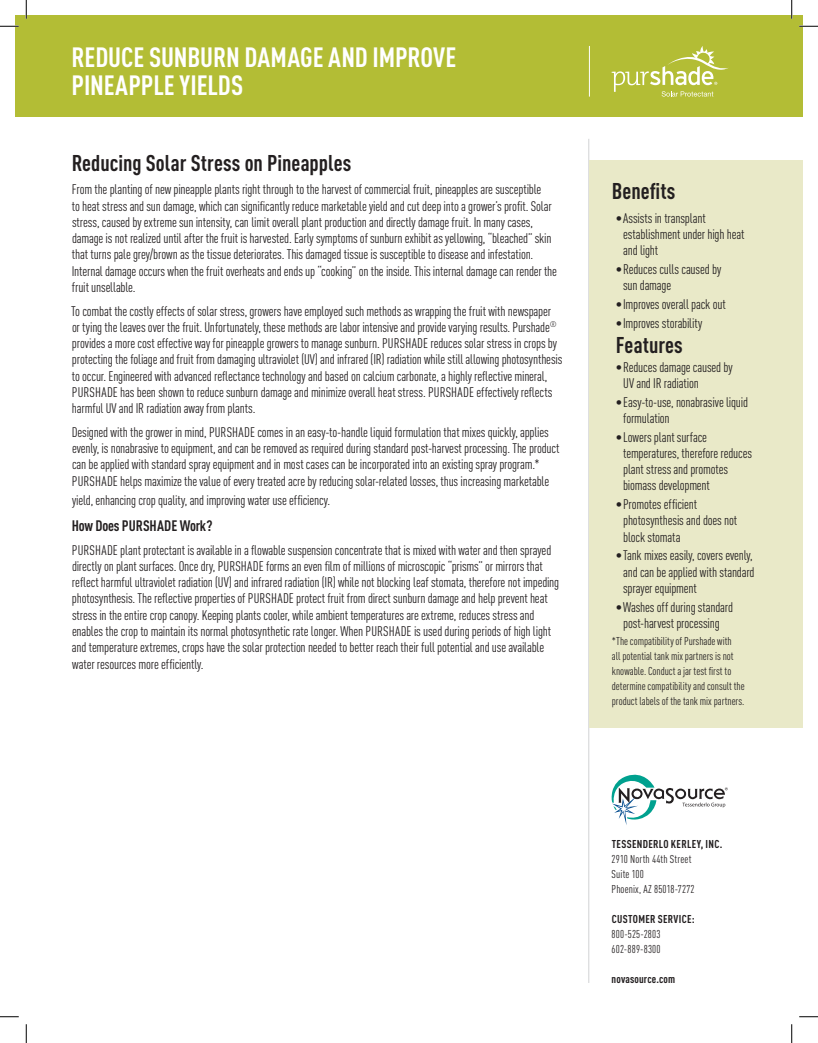
<style>
.page{position:relative;width:818px;height:1043px;background:#fff}
.page>*{position:absolute;margin:0;border:0;box-sizing:border-box;transform-origin:0 0}
._2021_Title{font:700 condensed 27.5px/27.5px "DIN Pro";letter-spacing:-.005em;color:#fff}
._2021_Headline{font:700 condensed 22.5px "DIN Pro";color:#231f20}
._2021_bullets{font:700 condensed 22.5px "DIN Pro";letter-spacing:.005em;color:#231f20}
._2021_Body{font:700 condensed 15px "DIN Pro";letter-spacing:-.01em;color:#231f20}
._2021_Body-2{font:condensed 13.75px/16.2px "DIN Pro";letter-spacing:-.01em;color:#231f20}
._2021_bullets-2{font:condensed 13.75px/16.2px "DIN Pro";letter-spacing:-.01em;color:#231f20}
._2021_Photo_caption{font:condensed 11.25px/15px "DIN Pro";color:#231f20}
.t1{font:700 condensed 11.25px "DIN Pro";letter-spacing:.025em;color:#231f20}
</style>
<div class="page">
<div style="left:15px;top:15px;width:787px;height:101px;background:#b3bd35"></div>
<hr style="left:589px;top:46px;width:1px;height:51px;background:#fff">
<svg style="left:611px;top:774px;width:116px;height:51px"></svg>
<svg style="left:611px;top:46px;width:117px;height:51px"></svg>
<hr style="left:588px;top:139px;width:1px;height:843px;background:#d1d3d4">
<div style="left:589px;top:160px;width:213px;height:568px;background:#e9e9c8"></div>
<svg style="left:0;top:25px;width:19px;height:2px"></svg>
<svg style="left:799px;top:25px;width:19px;height:2px"></svg>
<svg style="left:0;top:1016px;width:19px;height:1px"></svg>
<svg style="left:799px;top:1016px;width:19px;height:1px"></svg>
<svg style="left:25px;top:0;width:2px;height:19px"></svg>
<svg style="left:25px;top:1024px;width:2px;height:18px"></svg>
<svg style="left:791px;top:0;width:1px;height:19px"></svg>
<svg style="left:791px;top:1024px;width:1px;height:18px"></svg>
<p class="_2021_Title" style="left:72px;top:41px;width:386px">REDUCE SUNBURN DAMAGE AND IMPROVE<br>PINEAPPLE YIELDS</p>
<p class="_2021_Headline" style="left:72px;top:146px;width:281px">Reducing Solar Stress on Pineapples</p>
<p class="_2021_Body-2" style="left:72px;top:180px;width:486px">From the planting of new pineapple plants right through to the harvest of commercial fruit, pineapples are susceptible<br>to heat stress and sun damage, which can significantly reduce marketable yield and cut deep into a grower’s profit. Solar stress, caused by extreme sun intensity, can limit overall plant production and directly damage fruit. In many cases, damage is not realized until after the fruit is harvested. Early symptoms of sunburn exhibit as yellowing, “bleached” skin that turns pale grey/brown as the tissue deteriorates. This damaged tissue is susceptible to disease and infestation.<br>Internal damage occurs when the fruit overheats and ends up “cooking” on the inside. This internal damage can render the fruit unsellable.</p>
<p class="_2021_Body-2" style="left:71px;top:302px;width:492px">To combat the costly effects of solar stress, growers have employed such methods as wrapping the fruit with newspaper or tying the leaves over the fruit. Unfortunately, these methods are labor intensive and provide varying results. Purshade<sup>® </sup>provides a more cost effective way for pineapple growers to manage sunburn. PURSHADE reduces solar stress in crops by protecting the foliage and fruit from damaging ultraviolet (UV) and infrared (IR) radiation while still allowing photosynthesis to occur. Engineered with advanced reflectance technology and based on calcium carbonate, a highly reflective mineral, PURSHADE has been shown to reduce sunburn damage and minimize overall heat stress. PURSHADE effectively reflects harmful UV and IR radiation away from plants.</p>
<p class="_2021_Body-2" style="left:72px;top:423px;width:489px">Designed with the grower in mind, PURSHADE comes in an easy-to-handle liquid formulation that mixes quickly, applies evenly, is nonabrasive to equipment, and can be removed as required during standard post-harvest processing. The product can be applied with standard spray equipment and in most cases can be incorporated into an existing spray program.* PURSHADE helps maximize the value of every treated acre by reducing solar-related losses, thus increasing marketable</p>
<p class="_2021_Body-2" style="left:72px;top:490px;width:259px">yield, enhancing crop quality, and improving water use efficiency.</p>
<p class="_2021_Body" style="left:72px;top:514px;width:142px">How Does PURSHADE Work?</p>
<p class="_2021_Body-2" style="left:72px;top:540px;width:489px">PURSHADE plant protectant is available in a flowable suspension concentrate that is mixed with water and then sprayed directly on plant surfaces. Once dry, PURSHADE forms an even film of millions of microscopic “prisms” or mirrors that reflect harmful ultraviolet radiation (UV) and infrared radiation (IR) while not blocking leaf stomata, therefore not impeding photosynthesis. The reflective properties of PURSHADE protect fruit from direct sunburn damage and help prevent heat stress in the entire crop canopy. Keeping plants cooler, while ambient temperatures are extreme, reduces stress and enables the crop to maintain its normal photosynthetic rate longer. When PURSHADE is used during periods of high light and temperature extremes, crops have the solar protection needed to better reach their full potential and use available water resources more efficiently.</p>
<p class="_2021_Headline" style="left:612px;top:174px;width:65px">Benefits</p>
<p class="_2021_bullets-2" style="left:623px;top:209px;width:123px;text-indent:-7px">•Assists in transplant establishment under high heat and light</p>
<p class="_2021_bullets-2" style="left:623px;top:260px;width:99px;text-indent:-7px">•Reduces culls caused by sun damage</p>
<p class="_2021_bullets-2" style="left:616px;top:295px;width:111px">•Improves overall pack out</p>
<p class="_2021_bullets-2" style="left:616px;top:314px;width:88px">•Improves storability</p>
<p class="_2021_bullets" style="left:616px;top:328px;width:68px">Features</p>
<p class="_2021_bullets-2" style="left:623px;top:357px;width:111px;text-indent:-7px">•Reduces damage caused by<br>UV and IR radiation</p>
<p class="_2021_bullets-2" style="left:623px;top:392px;width:126px;text-indent:-7px">•Easy-to-use, nonabrasive liquid formulation</p>
<p class="_2021_bullets-2" style="left:623px;top:427px;width:130px;text-indent:-7px">•Lowers plant surface temperatures, therefore reduces plant stress and promotes biomass development</p>
<p class="_2021_bullets-2" style="left:623px;top:495px;width:115px;text-indent:-7px">•Promotes efficient photosynthesis and does not block stomata</p>
<p class="_2021_bullets-2" style="left:623px;top:546px;width:133px;text-indent:-7px">•Tank mixes easily, covers evenly, and can be applied with standard sprayer equipment</p>
<p class="_2021_bullets-2" style="left:616px;top:597px;width:119px;text-align:center">•Washes off during standard post-harvest processing</p>
<p class="_2021_Photo_caption" style="left:612px;top:633px;width:134px">*The compatibility of Purshade with<br>all potential tank mix partners is not knowable. Conduct a jar test first to determine compatibility and consult the product labels of the tank mix partners.</p>
<p class="t1" style="left:611px;top:835px;width:112px">TESSENDERLO KERLEY, INC.</p>
<p class="_2021_Photo_caption" style="left:611px;top:850px;width:84px">2910 North 44th Street<br>Suite 100<br>Phoenix, AZ 85018-7272</p>
<p class="t1" style="left:611px;top:910px;width:84px">CUSTOMER SERVICE:</p>
<p class="_2021_Photo_caption" style="left:611px;top:925px;width:50px">800-525-2803<br>602-889-8300</p>
<p class="t1" style="left:611px;top:970px;width:65px">novasource.com</p>
</div>
